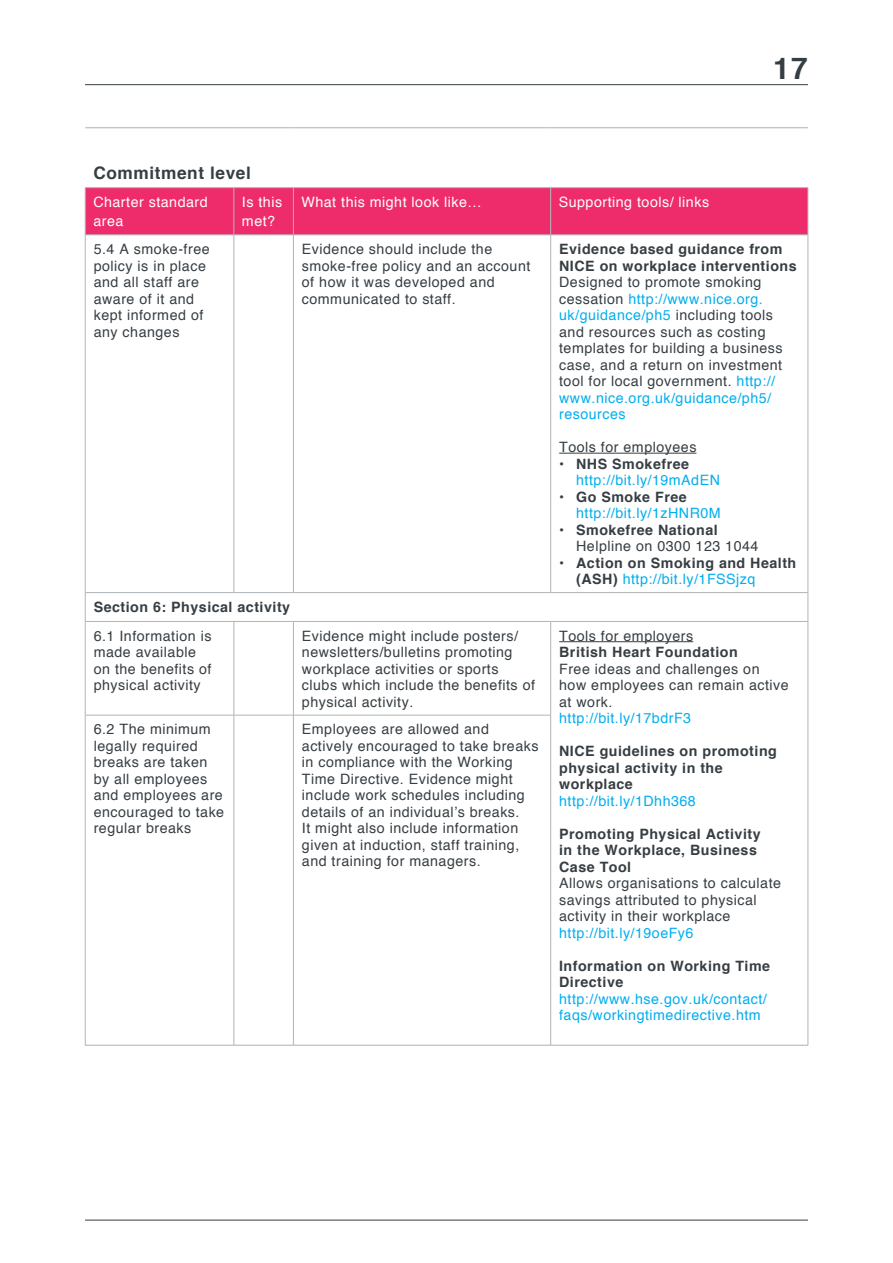
<style>
.page{position:relative;width:893px;height:1263px;background:#fff}
.page>*{position:absolute;margin:0;border:0;box-sizing:border-box;transform-origin:0 0}
.t1{font:700 30px "Helvetica";color:#363e43}
.t2{font:700 17.25px "Helvetica";color:#363e43}
.t3{font:14.25px/16.5px "Helvetica";letter-spacing:.035em;color:#363e43}
.t4{font:700 14.25px/16.5px "Helvetica";letter-spacing:.035em;color:#363e43}
.t5{font:14.25px/16.5px "Helvetica";letter-spacing:.035em;color:#00aeef}
.t6{font:14.25px/19.5px "Helvetica";letter-spacing:.035em;color:#fff}
.s1{color:#00aeef}
.s2{color:#363e43}
.s3{font-weight:700;color:#363e43}
.s4{font-weight:700}
.s5{font-weight:400}
.s6{font-weight:400;color:#00aeef}
</style>
<div class="page">
<hr style="left:85px;top:1220px;width:723px;height:1px;background:#363e43">
<hr style="left:85px;top:84px;width:723px;height:1px;background:#363e43">
<div style="left:86px;top:188px;width:722px;height:47px;background:#ee2c6c"></div>
<svg style="left:235px;top:236px;width:573px;height:809px"></svg>
<hr style="left:85px;top:187px;width:149px;height:1px;background:#b1b4b6">
<hr style="left:234px;top:187px;width:59px;height:1px;background:#b1b4b6">
<hr style="left:293px;top:187px;width:258px;height:1px;background:#b1b4b6">
<hr style="left:551px;top:187px;width:257px;height:1px;background:#b1b4b6">
<hr style="left:85px;top:188px;width:1px;height:47px;background:#b1b4b6">
<hr style="left:234px;top:188px;width:1px;height:47px;background:#b1b4b6">
<hr style="left:293px;top:188px;width:1px;height:47px;background:#b1b4b6">
<hr style="left:550px;top:188px;width:1px;height:47px;background:#b1b4b6">
<hr style="left:808px;top:188px;width:1px;height:47px;background:#b1b4b6">
<hr style="left:85px;top:235px;width:149px;height:1px;background:#b1b4b6">
<hr style="left:85px;top:235px;width:1px;height:357px;background:#b1b4b6">
<hr style="left:234px;top:235px;width:59px;height:1px;background:#b1b4b6">
<hr style="left:234px;top:235px;width:1px;height:357px;background:#b1b4b6">
<hr style="left:293px;top:235px;width:258px;height:1px;background:#b1b4b6">
<hr style="left:293px;top:235px;width:1px;height:357px;background:#b1b4b6">
<hr style="left:551px;top:235px;width:257px;height:1px;background:#b1b4b6">
<hr style="left:550px;top:235px;width:1px;height:357px;background:#b1b4b6">
<hr style="left:808px;top:235px;width:1px;height:357px;background:#b1b4b6">
<hr style="left:85px;top:592px;width:149px;height:1px;background:#b1b4b6">
<svg style="left:85px;top:593px;width:1px;height:28px"></svg>
<hr style="left:234px;top:592px;width:59px;height:1px;background:#b1b4b6">
<hr style="left:293px;top:592px;width:258px;height:1px;background:#b1b4b6">
<hr style="left:551px;top:592px;width:257px;height:1px;background:#b1b4b6">
<svg style="left:808px;top:593px;width:1px;height:28px"></svg>
<hr style="left:85px;top:621px;width:149px;height:1px;background:#b1b4b6">
<hr style="left:85px;top:622px;width:1px;height:93px;background:#b1b4b6">
<hr style="left:234px;top:621px;width:59px;height:1px;background:#b1b4b6">
<hr style="left:234px;top:622px;width:1px;height:93px;background:#b1b4b6">
<hr style="left:293px;top:621px;width:258px;height:1px;background:#b1b4b6">
<hr style="left:293px;top:622px;width:1px;height:93px;background:#b1b4b6">
<hr style="left:551px;top:621px;width:257px;height:1px;background:#b1b4b6">
<hr style="left:550px;top:622px;width:1px;height:93px;background:#b1b4b6">
<hr style="left:808px;top:622px;width:1px;height:93px;background:#b1b4b6">
<hr style="left:85px;top:715px;width:149px;height:1px;background:#b1b4b6">
<hr style="left:85px;top:715px;width:1px;height:330px;background:#b1b4b6">
<hr style="left:234px;top:715px;width:59px;height:1px;background:#b1b4b6">
<hr style="left:234px;top:715px;width:1px;height:330px;background:#b1b4b6">
<hr style="left:293px;top:715px;width:258px;height:1px;background:#b1b4b6">
<hr style="left:293px;top:715px;width:1px;height:330px;background:#b1b4b6">
<hr style="left:550px;top:715px;width:1px;height:330px;background:#b1b4b6">
<hr style="left:808px;top:715px;width:1px;height:330px;background:#b1b4b6">
<hr style="left:85px;top:127px;width:149px;height:1px;background:#abb1b5">
<hr style="left:234px;top:127px;width:59px;height:1px;background:#abb1b5">
<hr style="left:293px;top:127px;width:258px;height:1px;background:#abb1b5">
<hr style="left:551px;top:127px;width:257px;height:1px;background:#abb1b5">
<hr style="left:85px;top:1045px;width:149px;height:1px;background:#abb1b5">
<hr style="left:234px;top:1045px;width:59px;height:1px;background:#abb1b5">
<hr style="left:293px;top:1045px;width:258px;height:1px;background:#abb1b5">
<hr style="left:551px;top:1045px;width:257px;height:1px;background:#abb1b5">
<hr style="left:559px;top:453px;width:137px;height:1px;background:#363e43">
<hr style="left:559px;top:641px;width:134px;height:1px;background:#363e43">
<h1 class="t1" style="left:773px;top:44px;width:36px">17</h1>
<p class="t2" style="left:93px;top:159px;width:159px">Commitment level</p>
<p class="t6" style="left:93px;top:193px;width:116px">Charter standard area</p>
<p class="t6" style="left:242px;top:193px;width:42px">Is this met?</p>
<p class="t6" style="left:301px;top:193px;width:182px">What this might look like…</p>
<p class="t6" style="left:559px;top:193px;width:152px">Supporting tools/ links</p>
<p class="t3" style="left:94px;top:241px;width:117px">5.4 A smoke-free policy is in place and all staff are aware of it and kept informed of any changes</p>
<p class="t3" style="left:302px;top:241px;width:230px">Evidence should include the smoke-free policy and an account of how it was developed and communicated to staff.</p>
<p class="t4" style="left:559px;top:241px;width:225px">Evidence based guidance from<br>NICE</p>
<p class="t4" style="left:600px;top:257px;width:198px">on workplace interventions</p>
<p class="t3" style="left:559px;top:274px;width:225px">Designed to promote smoking cessation <span class="s1">http://www.nice.org. uk/guidance/ph5</span> including tools and resources such as costing templates for building a business case, and a return on investment tool for local government. <span class="s1">http:// www.nice.org.uk/guidance/ph5/ resources</span></p>
<p class="t3" style="left:559px;top:439px;width:139px">Tools for employees</p>
<p class="t5" style="left:576px;top:456px;width:145px;text-indent:-17px"><span class="s2">•</span> <span class="s3">NHS Smokefree </span>http://bit.ly/19mAdEN</p>
<p class="t5" style="left:576px;top:489px;width:146px;text-indent:-17px"><span class="s2">•</span> <span class="s3">Go Smoke Free </span>http://bit.ly/1zHNR0M</p>
<p class="t3" style="left:576px;top:522px;width:184px;text-indent:-17px">• <span class="s4">Smokefree National<br></span>Helpline on 0300 123 1044</p>
<p class="t4" style="left:576px;top:554px;width:222px;text-indent:-17px"><span class="s5">•</span> Action on Smoking and Health (AS H) <span class="s6">http://bit.ly/1FSSjzq</span></p>
<p class="t4" style="left:94px;top:599px;width:198px">Section 6: Physical activity</p>
<p class="t3" style="left:94px;top:628px;width:119px">6.1 Information is made available on the benefits of physical activity</p>
<p class="t3" style="left:302px;top:628px;width:235px">Evidence might include posters/ newsletters/bulletins promoting workplace activities or sports clubs which include the benefits of physical activity.</p>
<p class="t3" style="left:559px;top:628px;width:136px">Tools for employers</p>
<p class="t4" style="left:559px;top:644px;width:180px">British Heart Foundation</p>
<p class="t3" style="left:559px;top:661px;width:231px">Free ideas and challenges on how employees can remain active at work.</p>
<p class="t5" style="left:559px;top:710px;width:133px">http://bit.ly/17bdrF3</p>
<p class="t4" style="left:559px;top:743px;width:10px">NICE</p>
<p class="t3" style="left:94px;top:721px;width:132px">6.2 The minimum legally required breaks are taken by all employees and employees are encouraged to take regular breaks</p>
<p class="t3" style="left:302px;top:721px;width:238px">Employees are allowed and actively encouraged to take breaks in compliance with the Working<br>Time Directive. Evidence might include work schedules including details of an individual’s breaks.<br>It might also include information given at induction, staff training, and training for managers.</p>
<p class="t4" style="left:559px;top:743px;width:219px;text-indent:40px">guidelines on promoting physical activity in the workplace</p>
<p class="t5" style="left:559px;top:793px;width:138px">http://bit.ly/1Dhh368</p>
<p class="t4" style="left:559px;top:825px;width:203px">Promoting Physical Activity in the Workplace, Business<br>Case Tool</p>
<p class="t3" style="left:559px;top:875px;width:223px">Allows organisations to calculate savings attributed to physical activity in their workplace</p>
<p class="t5" style="left:559px;top:925px;width:136px">http://bit.ly/19oeFy6</p>
<p class="t4" style="left:559px;top:958px;width:212px">Information on Working Time<br>Directive</p>
<p class="t5" style="left:559px;top:991px;width:209px">http://www.hse.gov.uk/contact/ faqs/workingtimedirective.htm</p>
</div>
